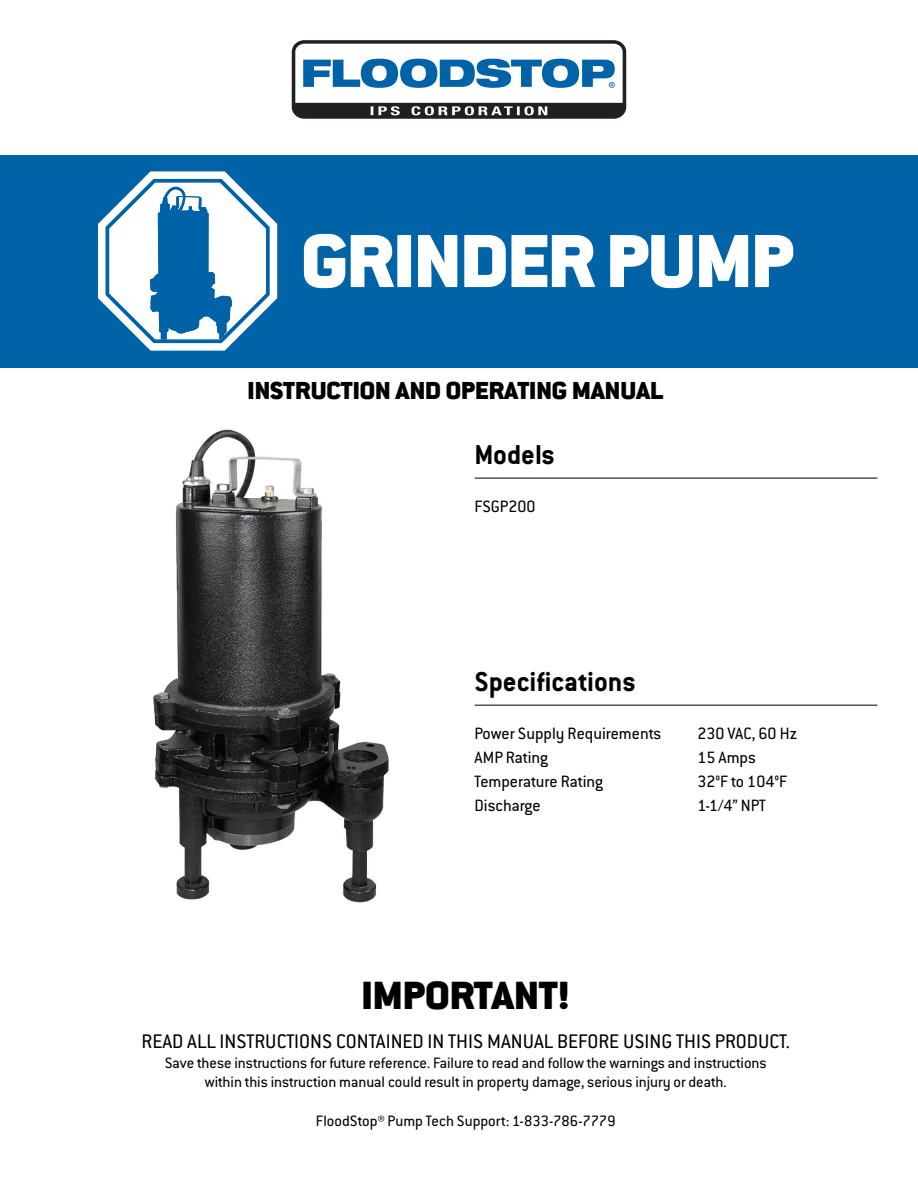
<style>
.page{position:relative;width:918px;height:1188px;background:#fff}
.page>*{position:absolute;margin:0;border:0;box-sizing:border-box;transform-origin:0 0}
.t1{font:900 82.5px "Conduit ITC Std";letter-spacing:-.015em;color:#fff}
.t2{font:900 43.2px "Conduit ITC Std";color:#000}
.t3{font:700 30px "Conduit ITC Std";color:#000}
.t4{font:900 27px "Conduit ITC Std";color:#000}
.t5{font:21.6px "Conduit ITC Std";color:#000}
.t6{font:18px "Conduit ITC Std";color:#000}
.t7{font:16.5px/19.5px "Conduit ITC Std";color:#000;text-align:center}
</style>
<div class="page">
<img style="left:153px;top:429px;width:236px;height:474px">
<div style="left:0;top:155px;width:918px;height:212px;background:#0163a7"></div>
<hr style="left:475px;top:705px;width:403px;height:1px;background:#000">
<hr style="left:475px;top:478px;width:403px;height:1px;background:#000">
<svg style="left:292px;top:40px;width:334px;height:78px"></svg>
<svg style="left:98px;top:171px;width:179px;height:180px"></svg>
<p class="t1" style="left:301px;top:216px;width:494px">GRINDER PUMP</p>
<p class="t4" style="left:248px;top:375px;width:418px">INSTRUCTION AND OPERATING MANUAL</p>
<p class="t3" style="left:475px;top:437px;width:82px">Models</p>
<p class="t6" style="left:475px;top:496px;width:62px">FSGP200</p>
<p class="t3" style="left:475px;top:664px;width:163px">Specifications</p>
<p class="t6" style="left:475px;top:723px;width:188px">Power Supply Requirements</p>
<p class="t6" style="left:697px;top:723px;width:101px">230 VAC, 60 Hz</p>
<p class="t6" style="left:475px;top:747px;width:75px">AMP Rating</p>
<p class="t6" style="left:697px;top:747px;width:60px">15 Amps</p>
<p class="t6" style="left:475px;top:771px;width:130px">Temperature Rating</p>
<p class="t6" style="left:697px;top:771px;width:91px">32°F to 104°F</p>
<p class="t6" style="left:475px;top:795px;width:68px">Discharge</p>
<p class="t6" style="left:697px;top:795px;width:70px">1-1/4” NPT</p>
<p class="t2" style="left:361px;top:972px;width:210px">IMPORTANT!</p>
<p class="t5" style="left:142px;top:1028px;width:650px">READ ALL INSTRUCTIONS CONTAINED IN THIS MANUAL BEFORE USING THIS PRODUCT.</p>
<p class="t7" style="left:165px;top:1052px;width:603px">Save these instructions for future reference. Failure to read and follow the warnings and instructions within this instruction manual could result in property damage, serious injury or death.</p>
<p class="t7" style="left:316px;top:1111px;width:301px">FloodStop® Pump Tech Support: 1-833-786-7779</p>
</div>
